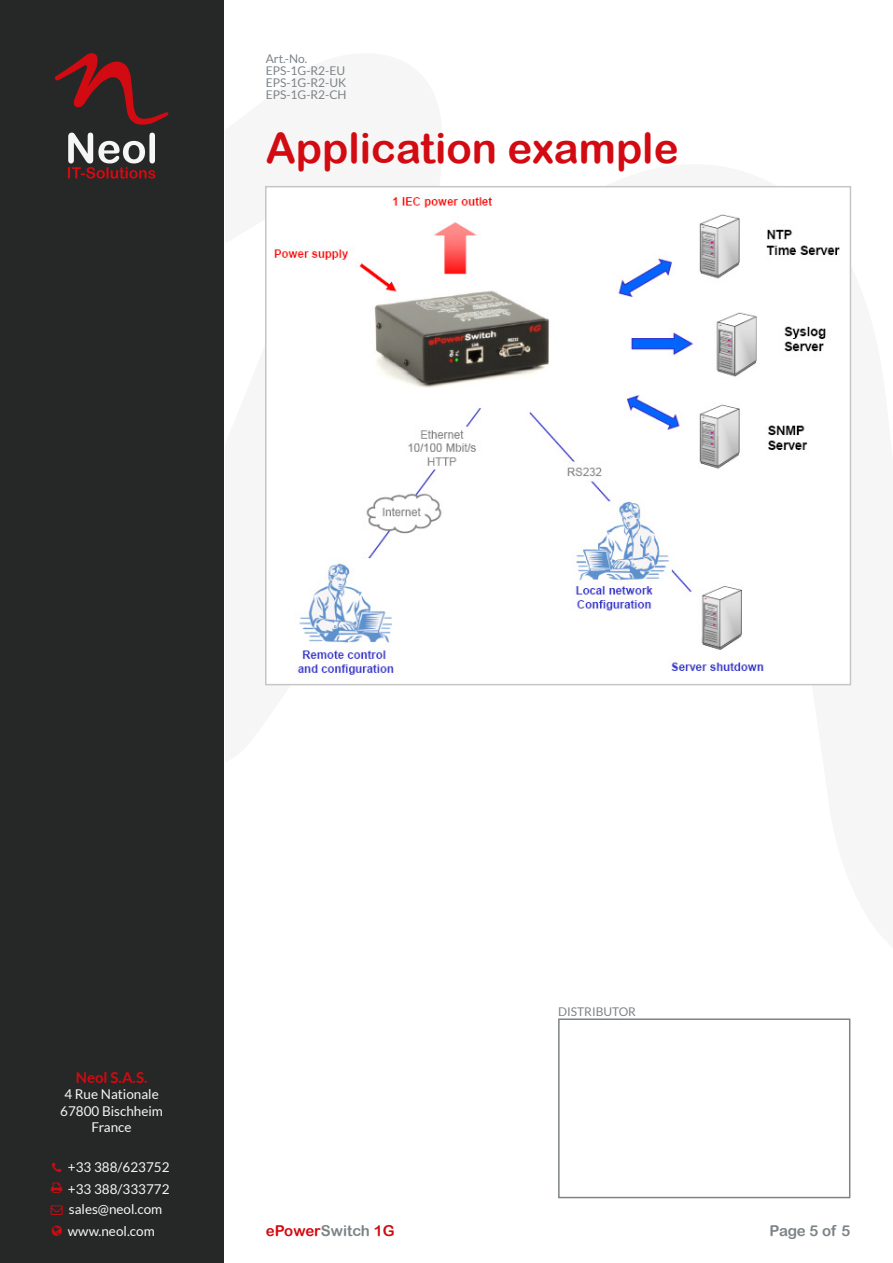
<style>
.page{position:relative;width:893px;height:1263px;background:#fff}
.page>*{position:absolute;margin:0;border:0;box-sizing:border-box;transform-origin:0 0}
.t1{font:42px "Arial Rounded MT Bold";color:#d20a11}
.t2{font:15px "Arial Rounded MT Bold";color:#d20a11}
.t3{font:700 15px "Lato";color:#d20a11}
.t4{font:15px "Arial Rounded MT Bold";letter-spacing:-.02em;color:#7d8386}
.t5{font:13.5px/16.2px "Lato";color:#f6f6f6;text-align:center}
.t6{font:12px/12px "Lato";color:#7d8386}
.s1{color:#7d8386}
</style>
<div class="page">
<img style="left:273px;top:194px;width:567px;height:484px">
<div style="left:265px;top:186px;width:586px;height:499px;border:2px solid #c6c6c6"></div>
<div style="left:0;top:0;width:223px;height:1263px;background:#262727"></div>
<svg style="left:54px;top:53px;width:115px;height:72px"></svg>
<svg style="left:68px;top:133px;width:87px;height:46px"></svg>
<div style="left:558px;top:1018px;width:292px;height:180px;border:2px solid #7d8386"></div>
<p class="t6" style="left:266px;top:52px;width:82px">Art.-No.<br>EPS-1G-R2-EU<br>EPS-1G-R2-UK<br>EPS-1G-R2-CH</p>
<h1 class="t1" style="left:266px;top:124px;width:414px">Application example</h1>
<p class="t3" style="left:76px;top:1069px;width:73px">Neol S.A.S.</p>
<p class="t5" style="left:60px;top:1086px;width:104px">4 Rue Nationale<br>67800 Bischheim<br>France</p>
<p class="t5" style="left:68px;top:1159px;width:103px">+33 388/623752</p>
<p class="t5" style="left:68px;top:1180px;width:103px">+33 388/333772</p>
<p class="t5" style="left:69px;top:1201px;width:95px">sales@neol.com</p>
<p class="t5" style="left:68px;top:1222px;width:88px">www.neol.com</p>
<p class="t6" style="left:558px;top:1005px;width:79px">DISTRIBUTOR</p>
<p class="t2" style="left:266px;top:1222px;width:130px">ePower<span class="s1">Switch</span> 1G</p>
<p class="t4" style="left:770px;top:1222px;width:82px">Page 5 of 5</p>
</div>
